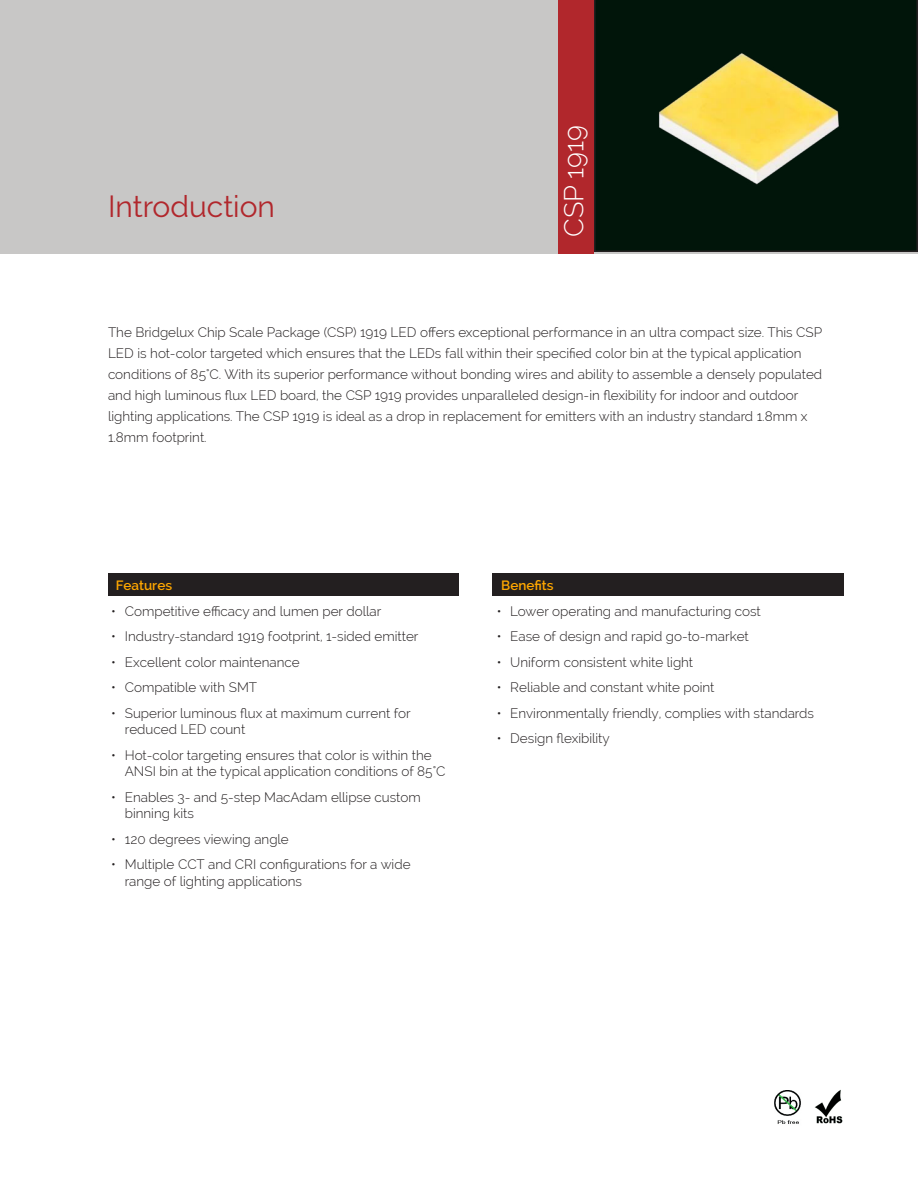
<style>
.page{position:relative;width:918px;height:1188px;background:#fff}
.page>*{position:absolute;margin:0;border:0;box-sizing:border-box;transform-origin:0 0}
.section_header{font:30px "Raleway";color:#b1272c}
.section_header-2{font:300 27px "Raleway";color:#fff}
.main_text_block{font:300 13.5px/21px "Raleway";color:#231f20}
.main_text_block-2{font:600 13.5px "Raleway";color:#ffa700}
</style>
<div class="page">
<div style="left:0;top:0;width:918px;height:254px;background:#c8c7c6"></div>
<div style="left:558px;top:0;width:36px;height:254px;background:#b1272c"></div>
<div style="left:108px;top:574px;width:351px;height:22px;background:#231f20"></div>
<div style="left:492px;top:574px;width:351px;height:22px;background:#231f20"></div>
<div style="left:594px;top:0;width:324px;height:252px;background:#01150a"></div>
<img style="left:814px;top:1089px;width:29px;height:35px">
<img style="left:774px;top:1091px;width:27px;height:33px">
<img style="left:653px;top:48px;width:193px;height:141px">
<p class="section_header" style="left:108px;top:189px;width:168px">Introduction</p>
<p class="section_header-2" style="left:558px;top:237px;width:114px;rotate:-90deg">CSP 1919</p>
<p class="main_text_block" style="left:108px;top:321px;width:716px">The Bridgelux Chip Scale Package (CSP) 1919 LED offers exceptional performance in an ultra compact size. This CSP LED is hot-color targeted which ensures that the LEDs fall within their specified color bin at the typical application conditions of 85°C. With its superior performance without bonding wires and ability to assemble a densely populated and high luminous flux LED board, the CSP 1919 provides unparalleled design-in flexibility for indoor and outdoor lighting applications. The CSP 1919 is ideal as a drop in replacement for emitters with an industry standard 1.8mm x 1.8mm footprint.</p>
<p class="main_text_block-2" style="left:116px;top:578px;width:58px">Features</p>
<p class="main_text_block" style="left:111px;top:600px;width:272px">• Competitive efficacy and lumen per dollar</p>
<p class="main_text_block" style="left:111px;top:626px;width:309px">• Industry-standard 1919 footprint, 1-sided emitter</p>
<p class="main_text_block" style="left:111px;top:651px;width:190px">• Excellent color maintenance</p>
<p class="main_text_block" style="left:111px;top:677px;width:147px">• Compatible with SMT</p>
<p class="main_text_block" style="left:125px;top:705px;width:288px;line-height:16.5px;text-indent:-14px">• Superior luminous flux at maximum current for reduced LED count</p>
<p class="main_text_block" style="left:125px;top:747px;width:322px;line-height:16.5px;text-indent:-14px">• Hot-color targeting ensures that color is within the<br>ANSI bin at the typical application conditions of 85°C</p>
<p class="main_text_block" style="left:125px;top:789px;width:297px;line-height:16.5px;text-indent:-14px">• Enables 3- and 5-step MacAdam ellipse custom binning kits</p>
<p class="main_text_block" style="left:111px;top:828px;width:179px">• 120 degrees viewing angle</p>
<p class="main_text_block" style="left:125px;top:856px;width:287px;line-height:16.5px;text-indent:-14px">• Multiple CCT and CRI configurations for a wide range of lighting applications</p>
<p class="main_text_block-2" style="left:501px;top:578px;width:54px">Benefits</p>
<p class="main_text_block" style="left:497px;top:600px;width:266px">• Lower operating and manufacturing cost</p>
<p class="main_text_block" style="left:497px;top:626px;width:254px">• Ease of design and rapid go-to-market</p>
<p class="main_text_block" style="left:497px;top:651px;width:198px">• Uniform consistent white light</p>
<p class="main_text_block" style="left:497px;top:677px;width:219px">• Reliable and constant white point</p>
<p class="main_text_block" style="left:497px;top:702px;width:319px">• Environmentally friendly, complies with standards</p>
<p class="main_text_block" style="left:497px;top:728px;width:115px">• Design flexibility</p>
</div>
